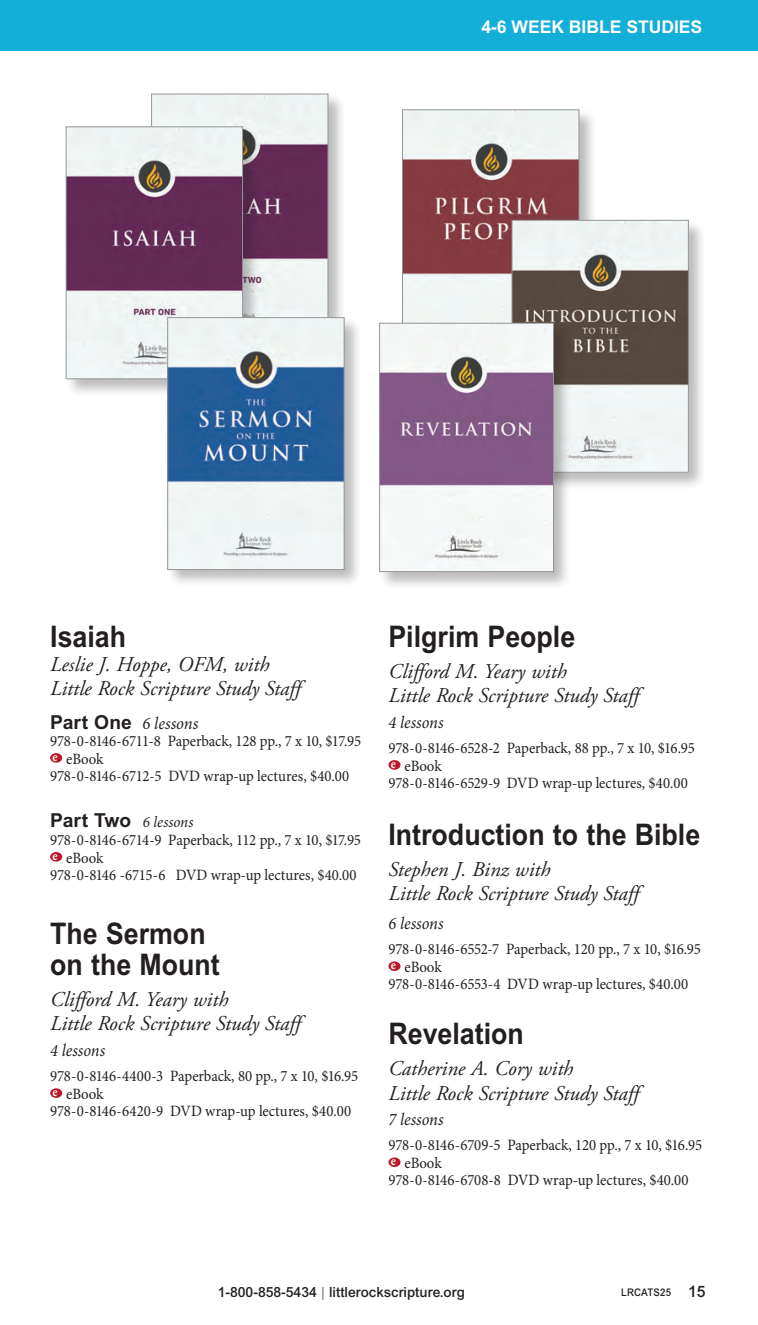
<style>
.page{position:relative;width:758px;height:1325px;background:#fff}
.page>*{position:absolute;margin:0;border:0;box-sizing:border-box;transform-origin:0 0}
.t1{font:700 29.75px/31.5px "Arial MT Std";color:#231f20;scale:.9 1}
.t2{font:italic 21px/24.5px "Adobe Garamond Pro";color:#231f20}
.t3{font:italic 17.5px "Minion Pro";color:#231f20;scale:.94 1}
.t4{font:700 17.5px "Arial MT Std";color:#fff}
.t5{font:italic 17.5px "Minion Pro";color:#231f20;scale:.95 1}
.t6{font:15.75px/17.5px "Minion Pro";letter-spacing:-.01em;color:#231f20;scale:.94 1}
.t7{font:500 14px "Arial MT Std";color:#231f20}
.t8{font:500 10.5px "Arial MT Std";letter-spacing:.015em;color:#231f20;scale:.92 1}
.s1{font-family:"Arial MT Std";font-weight:700;font-style:normal;font-size:19.25px}
.s2{font-family:"Arial MT Std";font-weight:700;font-size:19.25px}
.s3{font-style:italic}
.s4{color:#808285}
.s5{font-size:15.75px}
</style>
<div class="page">
<div style="left:388px;top:760px;width:12px;height:9px;background:#bd192d;border-radius:50%"></div>
<div style="left:388px;top:961px;width:12px;height:9px;background:#bd192d;border-radius:50%"></div>
<div style="left:401px;top:109px;width:195px;height:270px;background:#231f20;opacity:.3"></div>
<img style="left:404px;top:112px;width:173px;height:210px">
<div style="left:402px;top:110px;width:177px;height:252px;border:1px solid #939598"></div>
<div style="left:50px;top:1088px;width:12px;height:9px;background:#bd192d;border-radius:50%"></div>
<div style="left:388px;top:1157px;width:12px;height:9px;background:#bd192d;border-radius:50%"></div>
<div style="left:50px;top:753px;width:12px;height:9px;background:#bd192d;border-radius:50%"></div>
<div style="left:50px;top:852px;width:12px;height:9px;background:#bd192d;border-radius:50%"></div>
<div style="left:150px;top:93px;width:196px;height:271px;background:#231f20;opacity:.3"></div>
<img style="left:153px;top:96px;width:173px;height:220px">
<div style="left:65px;top:126px;width:195px;height:270px;background:#231f20;opacity:.3"></div>
<img style="left:68px;top:129px;width:173px;height:248px">
<div style="left:66px;top:127px;width:177px;height:252px;border:1px solid #939598"></div>
<div style="left:511px;top:219px;width:195px;height:271px;background:#231f20;opacity:.3"></div>
<img style="left:514px;top:222px;width:172px;height:248px">
<div style="left:512px;top:220px;width:176px;height:252px;border:1px solid #939598"></div>
<div style="left:378px;top:322px;width:193px;height:267px;background:#231f20;opacity:.3"></div>
<img style="left:381px;top:325px;width:170px;height:244px">
<div style="left:379px;top:323px;width:174px;height:248px;border:1px solid #939598"></div>
<div style="left:166px;top:316px;width:196px;height:271px;background:#231f20;opacity:.3"></div>
<img style="left:169px;top:319px;width:173px;height:248px">
<div style="left:167px;top:317px;width:177px;height:252px;border:1px solid #939598"></div>
<div style="left:0;top:0;width:758px;height:50px;background:#13afd9"></div>
<p class="t4" style="left:481px;top:17px;width:222px">4-6 WEEK BIBLE STUDIES</p>
<h1 class="t1" style="left:50px;top:620px;width:86px">Isaiah</h1>
<h2 class="t2" style="left:50px;top:652px;width:252px">Leslie J. Hoppe, OFM, with<br>Little Rock Scripture Study Staff</h2>
<p class="t5" style="left:50px;top:711px;width:157px"><span class="s1">Part One</span> 6 lessons</p>
<p class="t6" style="left:50px;top:732px;width:332px">978-0-8146-6711-8 Paperback, 128 pp., 7 x 10, $17.95 <sup>e</sup> eBook<br>978-0-8146-6712-5 DVD wrap-up lectures, $40.00</p>
<p class="t6" style="left:50px;top:813px;width:332px"><span class="s2">Part Two</span> <span class="s3">6 lessons<br></span>978-0-8146-6714-9 Paperback, 112 pp., 7 x 10, $17.95 <sup>e</sup> eBook<br>978-0-8146 -6715-6 DVD wrap-up lectures, $40.00</p>
<h1 class="t1" style="left:50px;top:916px;width:190px">The Sermon on the Mount</h1>
<h2 class="t2" style="left:50px;top:987px;width:252px">Clifford M. Yeary with<br>Little Rock Scripture Study Staff</h2>
<p class="t3" style="left:50px;top:1038px;width:60px">4 lessons</p>
<p class="t6" style="left:50px;top:1067px;width:329px">978-0-8146-4400-3 Paperback, 80 pp., 7 x 10, $16.95 <sup>e</sup> eBook<br>978-0-8146-6420-9 DVD wrap-up lectures, $40.00</p>
<h1 class="t1" style="left:388px;top:620px;width:209px">Pilgrim People</h1>
<h2 class="t2" style="left:388px;top:659px;width:252px">Clifford M. Yeary with<br>Little Rock Scripture Study Staff</h2>
<p class="t3" style="left:388px;top:710px;width:60px">4 lessons</p>
<p class="t6" style="left:388px;top:739px;width:327px">978-0-8146-6528-2 Paperback, 88 pp., 7 x 10, $16.95 <sup>e</sup> eBook<br>978-0-8146-6529-9 DVD wrap-up lectures, $40.00</p>
<h1 class="t1" style="left:388px;top:818px;width:348px">Introduction to the Bible</h1>
<h2 class="t2" style="left:388px;top:857px;width:252px">Stephen J. Binz with<br>Little Rock Scripture Study Staff</h2>
<p class="t3" style="left:388px;top:911px;width:60px">6 lessons</p>
<p class="t6" style="left:388px;top:940px;width:334px">978-0-8146-6552-7 Paperback, 120 pp., 7 x 10, $16.95 <sup>e</sup> eBook<br>978-0-8146-6553-4 DVD wrap-up lectures, $40.00</p>
<h1 class="t1" style="left:388px;top:1017px;width:152px">Revelation</h1>
<h2 class="t2" style="left:388px;top:1056px;width:252px">Catherine A. Cory with<br>Little Rock Scripture Study Staff</h2>
<p class="t3" style="left:388px;top:1107px;width:60px">7 lessons</p>
<p class="t6" style="left:388px;top:1136px;width:335px">978-0-8146-6709-5 Paperback, 120 pp., 7 x 10, $16.95 <sup>e</sup> eBook<br>978-0-8146-6708-8 DVD wrap-up lectures, $40.00</p>
<p class="t7" style="left:218px;top:1283px;width:249px">1-800-858-5434 <span class="s4">|</span> littlerockscripture.org</p>
<p class="t8" style="left:621px;top:1286px;width:93px">LRCATS25 <span class="s5">15</span></p>
</div>
